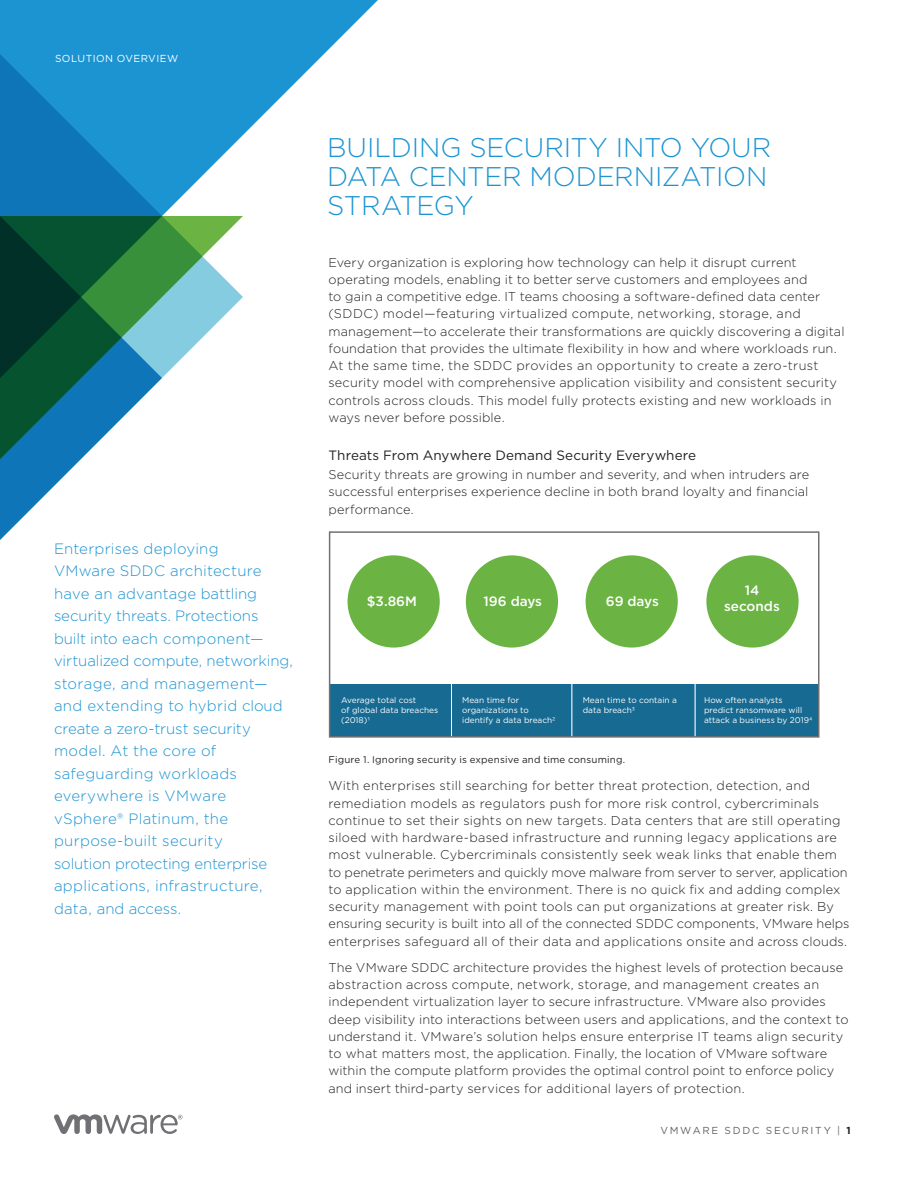
<style>
.page{position:relative;width:918px;height:1188px;background:#fff}
.page>*{position:absolute;margin:0;border:0;box-sizing:border-box;transform-origin:0 0}
.t1{font:300 27px/29.2px "Gotham";letter-spacing:-.005em;color:#1c94d2}
.t2{font:300 15px/22.5px "Gotham";letter-spacing:.01em;color:#1d93d2}
.t3{font:13.5px "Gotham";letter-spacing:.01em;color:#231f20}
.t4{font:500 13.5px/16.4px "Gotham";color:#fff;text-align:center}
.t5{font:300 12.75px/17.2px "Gotham";letter-spacing:.01em;color:#231f20}
.t6{font:10.2px "Gotham";letter-spacing:.18em;color:#636265}
.t7{font:10.2px "Gotham";letter-spacing:.045em;color:#fff}
.t8{font:9.75px "Gotham";letter-spacing:.015em;color:#231f20}
.t9{font:8.25px/9.9px "Gotham";color:#fff}
.s1{font-weight:700;color:#231f20}
</style>
<div class="page">
<svg style="left:54px;top:1114px;width:129px;height:20px"></svg>
<svg style="left:0;top:0;width:378px;height:216px;fill:#1c94d2"></svg>
<svg style="left:162px;top:216px;width:81px;height:162px"></svg>
<svg style="left:0;top:203px;width:162px;height:337px"></svg>
<div style="left:330px;top:684px;width:488px;height:53px;background:#176a92"></div>
<div style="left:348px;top:555px;width:92px;height:93px;background:#6bb444;border-radius:50%"></div>
<div style="left:466px;top:555px;width:92px;height:93px;background:#6bb444;border-radius:50%"></div>
<div style="left:706px;top:555px;width:93px;height:93px;background:#6bb444;border-radius:50%"></div>
<div style="left:586px;top:555px;width:92px;height:93px;background:#6bb444;border-radius:50%"></div>
<hr style="left:451px;top:665px;width:1px;height:72px;background:#fff">
<hr style="left:571px;top:667px;width:1px;height:70px;background:#fff">
<hr style="left:695px;top:667px;width:1px;height:70px;background:#fff">
<div style="left:329px;top:531px;width:490px;height:207px;border:2px solid #717074"></div>
<p class="t7" style="left:55px;top:52px;width:125px">SOLUTION OVERVIEW</p>
<p class="t2" style="left:54px;top:537px;width:241px">Enterprises deploying<br>VMware SDDC architecture have an advantage battling security threats. Protections built into each component— virtualized compute, networking, storage, and management— and extending to hybrid cloud create a zero-trust security model. At the core of safeguarding workloads everywhere is VMware vSphere® Platinum, the purpose-built security<br>solution protecting enterprise applications, infrastructure, data, and access.</p>
<h1 class="t1" style="left:327px;top:132px;width:446px">BUILDING SECURITY INTO YOUR<br>DATA CENTER MODERNIZATION<br>STRATEGY</h1>
<p class="t5" style="left:328px;top:253px;width:518px">Every organization is exploring how technology can help it disrupt current operating models, enabling it to better serve customers and employees and<br>to gain a competitive edge. IT teams choosing a software-defined data center (SDDC) model—featuring virtualized compute, networking, storage, and management—to accelerate their transformations are quickly discovering a digital foundation that provides the ultimate flexibility in how and where workloads run.<br>At the same time, the SDDC provides an opportunity to create a zero-trust security model with comprehensive application visibility and consistent security controls across clouds. This model fully protects existing and new workloads in ways never before possible.</p>
<p class="t3" style="left:328px;top:446px;width:369px">Threats From Anywhere Demand Security Everywhere</p>
<p class="t5" style="left:328px;top:466px;width:482px;text-align:justify">Security threats are growing in number and severity, and when intruders are successful enterprises experience decline in both brand loyalty and financial performance.</p>
<p class="t4" style="left:367px;top:593px;width:51px">$3.86M</p>
<p class="t4" style="left:483px;top:593px;width:60px">196 days</p>
<p class="t4" style="left:606px;top:593px;width:55px">69 days</p>
<p class="t4" style="left:724px;top:582px;width:57px">14 seconds</p>
<p class="t9" style="left:341px;top:695px;width:99px">Average total cost<br>of global data breaches (2018)1</p>
<p class="t9" style="left:462px;top:695px;width:95px">Mean time for organizations to identify a data breach2</p>
<p class="t9" style="left:704px;top:695px;width:110px">How often analysts predict ransomware will attack a business by 20194</p>
<p class="t9" style="left:583px;top:695px;width:96px">Mean time to contain a data breach3</p>
<p class="t8" style="left:328px;top:754px;width:298px">Figure 1. Ignoring security is expensive and time consuming.</p>
<p class="t5" style="left:328px;top:777px;width:523px">With enterprises still searching for better threat protection, detection, and remediation models as regulators push for more risk control, cybercriminals continue to set their sights on new targets. Data centers that are still operating siloed with hardware-based infrastructure and running legacy applications are most vulnerable. Cybercriminals consistently seek weak links that enable them to penetrate perimeters and quickly move malware from server to server, application to application within the environment. There is no quick fix and adding complex security management with point tools can put organizations at greater risk. By ensuring security is built into all of the connected SDDC components, VMware helps enterprises safeguard all of their data and applications onsite and across clouds.</p>
<p class="t5" style="left:328px;top:958px;width:522px">The VMware SDDC architecture provides the highest levels of protection because abstraction across compute, network, storage, and management creates an independent virtualization layer to secure infrastructure. VMware also provides deep visibility into interactions between users and applications, and the context to understand it. VMware’s solution helps ensure enterprise IT teams align security to what matters most, the application. Finally, the location of VMware software within the compute platform provides the optimal control point to enforce policy and insert third-party services for additional layers of protection.</p>
<p class="t6" style="left:660px;top:1124px;width:192px">VMWARE SDDC SECURITY | <span class="s1">1</span></p>
</div>
